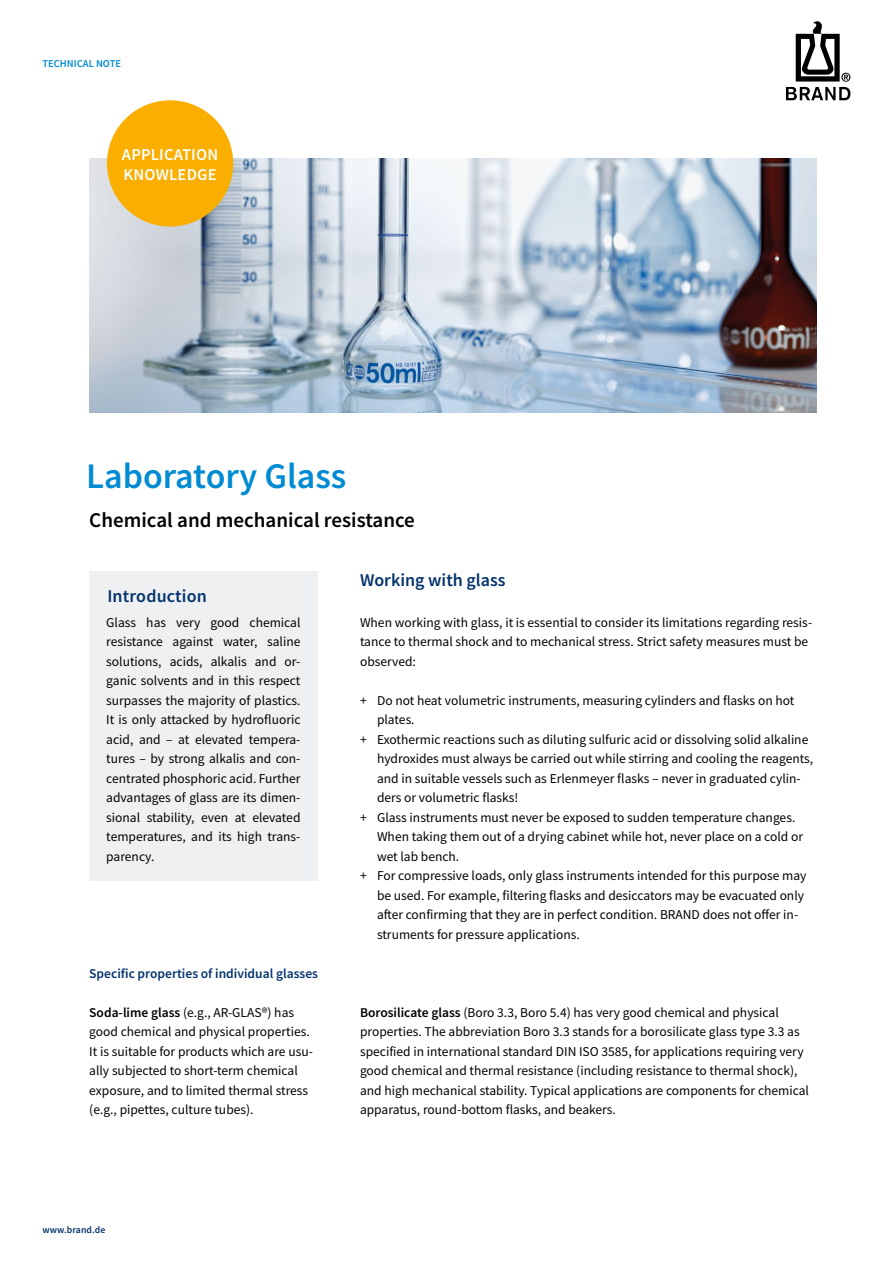
<style>
.page{position:relative;width:893px;height:1263px;background:#fff}
.page>*{position:absolute;margin:0;border:0;box-sizing:border-box;transform-origin:0 0}
.t1{font:600 36px "Source Sans Pro";color:#008bd2}
.t2{font:600 21px "Source Sans Pro";color:#000}
.t3{font:600 18px "Source Sans Pro";color:#03326c}
.t4{font:600 16.5px/19.8px "Source Sans Pro";letter-spacing:.01em;color:#fff}
.t5{font:13.5px/19.5px "Source Sans Pro";color:#000}
.t6{font:600 13.5px "Source Sans Pro";color:#03326c}
.t7{font:600 10.5px "Source Sans Pro";color:#008bd2}
.t8{font:600 9.75px "Source Sans Pro";letter-spacing:.01em;color:#03326c}
.s1{font-weight:600}
</style>
<div class="page">
<svg style="left:786px;top:21px;width:64px;height:79px"></svg>
<img style="left:89px;top:159px;width:727px;height:253px">
<div style="left:89px;top:571px;width:228px;height:309px;background:#eff0f1"></div>
<div style="left:107px;top:100px;width:126px;height:127px;background:#f9ae00;border-radius:50%"></div>
<p class="t7" style="left:43px;top:57px;width:80px">TECHNICAL NOTE</p>
<p class="t4" style="left:122px;top:144px;width:98px">APPLICATION<br>KNOWLEDGE</p>
<h1 class="t1" style="left:86px;top:452px;width:262px">Laboratory Glass</h1>
<h2 class="t2" style="left:89px;top:506px;width:327px">Chemical and mechanical resistance</h2>
<h3 class="t3" style="left:107px;top:584px;width:101px">Introduction</h3>
<p class="t5" style="left:106px;top:612px;width:196px;text-align:justify">Glass has very good chemical resistance against water, saline solutions, acids, alkalis and or&shy;ganic solvents and in this respect surpasses the majority of plastics.<br>It is only attacked by hydrofluoric acid, and – at elevated tempera&shy;tures – by strong alkalis and con&shy;centrated phosphoric acid. Further advantages of glass are its dimen&shy;sional stability, even at elevated temperatures, and its high trans&shy;parency.</p>
<p class="t6" style="left:89px;top:964px;width:230px">Specific properties of individual glasses</p>
<p class="t5" style="left:89px;top:1002px;width:225px"><span class="s1">Soda-lime glass</span> (e.g., AR-GLAS®) has good chemical and physical properties.<br>It is suitable for products which are usu&shy;ally subjected to short-term chemical exposure, and to limited thermal stress (e.g., pipettes, culture tubes).</p>
<h3 class="t3" style="left:360px;top:568px;width:147px">Working with glass</h3>
<p class="t5" style="left:360px;top:612px;width:454px">When working with glass, it is essential to consider its limitations regarding resis&shy;tance to thermal shock and to mechanical stress. Strict safety measures must be observed:</p>
<p class="t5" style="left:360px;top:690px;width:436px">+ Do not heat volumetric instruments, measuring cylinders and flasks on hot</p>
<p class="t5" style="left:377px;top:710px;width:39px">plates.</p>
<p class="t5" style="left:360px;top:729px;width:450px">+ Exothermic reactions such as diluting sulfuric acid or dissolving solid alkaline</p>
<p class="t5" style="left:377px;top:749px;width:438px">hydroxides must always be carried out while stirring and cooling the reagents,</p>
<p class="t5" style="left:377px;top:768px;width:425px">and in suitable vessels such as Erlenmeyer flasks – never in graduated cylin-</p>
<p class="t5" style="left:377px;top:788px;width:143px">ders or volumetric flasks!</p>
<p class="t5" style="left:360px;top:807px;width:437px">+ Glass instruments must never be exposed to sudden temperature changes.</p>
<p class="t5" style="left:377px;top:827px;width:428px">When taking them out of a drying cabinet while hot, never place on a cold or</p>
<p class="t5" style="left:377px;top:846px;width:84px">wet lab bench.</p>
<p class="t5" style="left:360px;top:866px;width:448px">+ For compressive loads, only glass instruments intended for this purpose may</p>
<p class="t5" style="left:377px;top:885px;width:429px">be used. For example, filtering flasks and desiccators may be evacuated only</p>
<p class="t5" style="left:377px;top:905px;width:423px">after confirming that they are in perfect condition. BRAND does not offer in-</p>
<p class="t5" style="left:377px;top:924px;width:204px">struments for pressure applications.</p>
<p class="t5" style="left:360px;top:1002px;width:450px"><span class="s1">Borosilicate glass</span> (Boro 3.3, Boro 5.4) has very good chemical and physical properties. The abbreviation Boro 3.3 stands for a borosilicate glass type 3.3 as specified in international standard DIN ISO 3585, for applications requiring very good chemical and thermal resistance (including resistance to thermal shock), and high mechanical stability. Typical applications are components for chemical apparatus, round-bottom flasks, and beakers.</p>
<p class="t8" style="left:43px;top:1223px;width:64px">www.brand.de</p>
</div>
